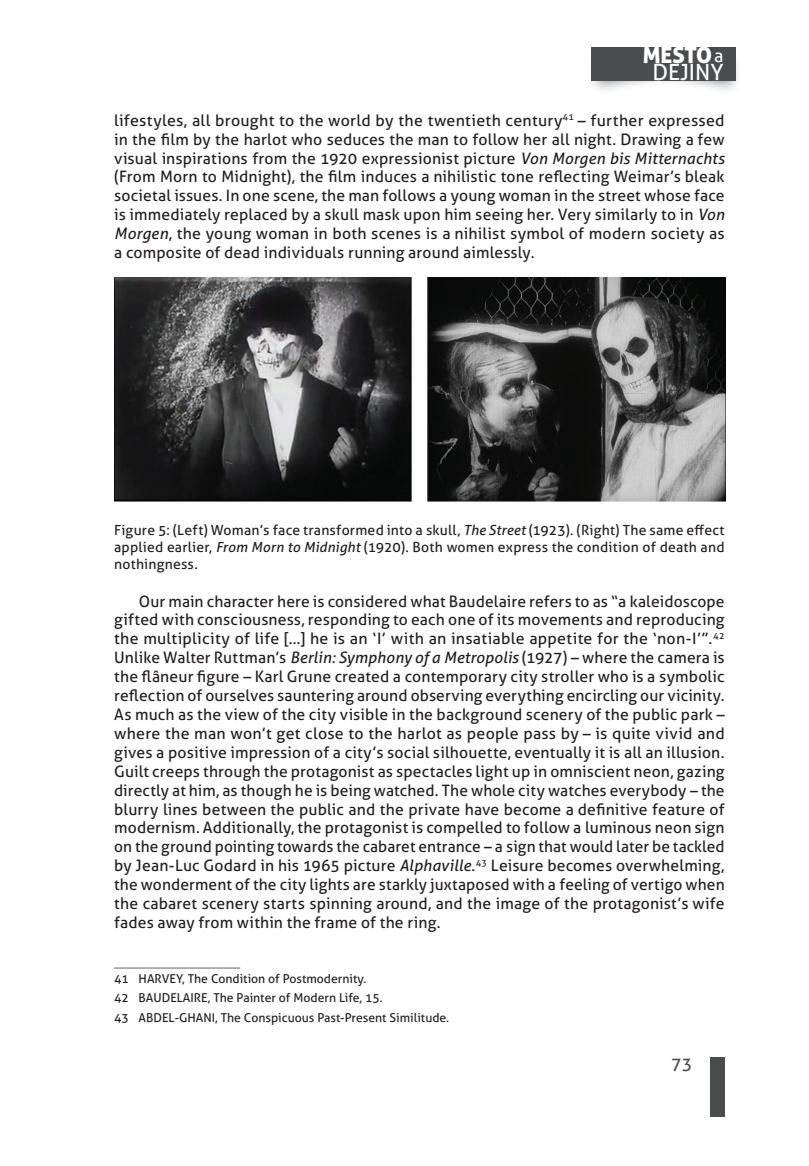
<style>
.page{position:relative;width:809px;height:1166px;background:#fff}
.page>*{position:absolute;margin:0;border:0;box-sizing:border-box;transform-origin:0 0}
.t1{font:22.4px "Aller";color:#fff}
.t2{font:22.4px "Aller Display";letter-spacing:-.01em;color:#fff}
.t3{font:18.2px "Aller";color:#fff}
.t4{font:17.5px "Aller";color:#4b4c4d}
.t5{font:15.75px/18.9px "Aller";letter-spacing:.01em;color:#231f20;text-align:justify}
.t6{font:14px/16.8px "Aller";letter-spacing:.015em;color:#231f20;text-align:justify}
.t7{font:12.25px/19.6px "Aller";color:#231f20}
.s1{font-style:italic}
</style>
<div class="page">
<img style="left:591px;top:63px;width:147px;height:27px">
<div style="left:591px;top:47px;width:145px;height:33px;background:#4b4c4d"></div>
<div style="left:709px;top:1057px;width:15px;height:60px;background:#4b4c4d"></div>
<img style="left:114px;top:278px;width:611px;height:223px">
<hr style="left:114px;top:967px;width:126px;height:2px;background:#8a8c8f">
<h1 class="t2" style="left:642px;top:40px;width:71px">MESTO</h1>
<h1 class="t1" style="left:652px;top:59px;width:73px">DEJINY</h1>
<p class="t3" style="left:714px;top:44px;width:11px">a</p>
<p class="t5" style="left:114px;top:111px;width:612px">lifestyles, all brought to the world by the twentieth century<sup>41</sup> – further expressed in the film by the harlot who seduces the man to follow her all night. Drawing a few visual inspirations from the 1920 expressionist picture <span class="s1">Von Morgen bis Mitternachts </span>(From Morn to Midnight), the film induces a nihilistic tone reflecting Weimar’s bleak societal issues. In one scene, the man follows a young woman in the street whose face is immediately replaced by a skull mask upon him seeing her. Very similarly to in <span class="s1">Von Morgen</span>, the young woman in both scenes is a nihilist symbol of modern society as a composite of dead individuals running around aimlessly.</p>
<p class="t6" style="left:114px;top:522px;width:612px">Figure 5: (Left) Woman’s face transformed into a skull, <span class="s1">The Street</span> (1923). (Right) The same effect applied earlier, <span class="s1">From Morn to Midnight</span> (1920). Both women express the condition of death and nothingness.</p>
<p class="t5" style="left:114px;top:591px;width:612px;text-indent:25px">Our main character here is considered what Baudelaire refers to as “a kaleidoscope gifted with consciousness, responding to each one of its movements and reproducing the multiplicity of life […] he is an ‘I’ with an insatiable appetite for the ‘non-I’”.<sup>42<br></sup>Unlike Walter Ruttman’s <span class="s1">Berlin: Symphony of a Metropolis</span> (1927) – where the camera is the flâneur figure – Karl Grune created a contemporary city stroller who is a symbolic reflection of ourselves sauntering around observing everything encircling our vicinity.<br>As much as the view of the city visible in the background scenery of the public park – where the man won’t get close to the harlot as people pass by – is quite vivid and gives a positive impression of a city’s social silhouette, eventually it is all an illusion.<br>Guilt creeps through the protagonist as spectacles light up in omniscient neon, gazing directly at him, as though he is being watched. The whole city watches everybody – the blurry lines between the public and the private have become a definitive feature of modernism. Additionally, the protagonist is compelled to follow a luminous neon sign on the ground pointing towards the cabaret entrance – a sign that would later be tackled by Jean-Luc Godard in his 1965 picture <span class="s1">Alphaville</span>.<sup>43</sup> Leisure becomes overwhelming, the wonderment of the city lights are starkly juxtaposed with a feeling of vertigo when the cabaret scenery starts spinning around, and the image of the protagonist’s wife fades away from within the frame of the ring.</p>
<p class="t7" style="left:114px;top:968px;width:336px">41 HARVEY, The Condition of Postmodernity.<br>42 BAUDELAIRE, The Painter of Modern Life, 15.<br>43 ABDEL-GHANI, The Conspicuous Past-Present Similitude.</p>
<p class="t4" style="left:671px;top:1053px;width:22px">73</p>
</div>
